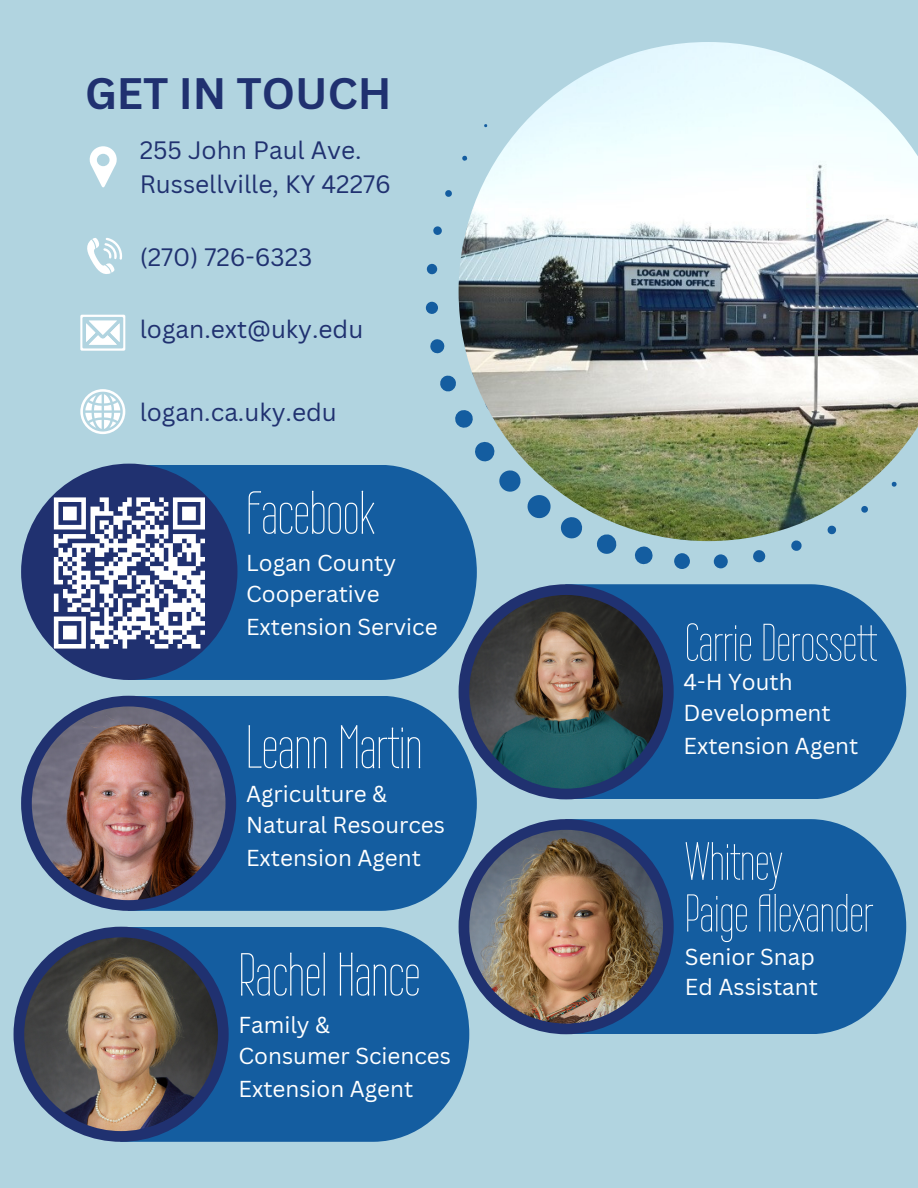
<style>
.page{position:relative;width:918px;height:1188px;background:#b1d4e0}
.page>*{position:absolute;margin:0;border:0;box-sizing:border-box;transform-origin:0 0}
.t1{font:59.85px "Wire One";color:#fff}
.t2{font:52.35px "Wire One";color:#fff}
.t3{font:700 42.9px "Canva Sans";color:#203170}
.t4{font:24.45px "Canva Sans";color:#203170}
.t5{font:22.5px "Canva Sans";color:#fff}
</style>
<div class="page">
<svg style="left:132px;top:927px;width:337px;height:215px;background:#1f65a4"></svg>
<div style="left:14px;top:927px;width:215px;height:215px;background:#203170;border-radius:50%"></div>
<img style="left:24px;top:937px;width:194px;height:194px;border-radius:50%">
<svg style="left:577px;top:819px;width:329px;height:215px;background:#2066a5"></svg>
<div style="left:459px;top:819px;width:215px;height:215px;background:#203170;border-radius:50%"></div>
<img style="left:469px;top:830px;width:194px;height:194px;border-radius:50%">
<svg style="left:139px;top:696px;width:338px;height:215px;background:#1d63a3"></svg>
<div style="left:21px;top:696px;width:215px;height:215px;background:#203170;border-radius:50%"></div>
<img style="left:32px;top:706px;width:194px;height:194px;border-radius:50%">
<svg style="left:577px;top:585px;width:329px;height:214px;background:#1f66a4"></svg>
<div style="left:459px;top:584px;width:215px;height:215px;background:#203170;border-radius:50%"></div>
<img style="left:469px;top:595px;width:194px;height:194px;border-radius:50%">
<div style="left:139px;top:465px;width:338px;height:215px;background:#145da0"></div>
<div style="left:21px;top:464px;width:216px;height:216px;background:#203170;border-radius:50%"></div>
<svg style="left:54px;top:497px;width:151px;height:152px"></svg>
<svg style="left:674px;top:553px;width:16px;height:16px"></svg>
<div style="left:714px;top:554px;width:14px;height:15px;background:#145da0;border-radius:50%"></div>
<svg style="left:753px;top:550px;width:13px;height:13px"></svg>
<svg style="left:791px;top:541px;width:11px;height:10px"></svg>
<svg style="left:430px;top:339px;width:223px;height:226px"></svg>
<div style="left:426px;top:302px;width:12px;height:12px;background:#145da0;border-radius:50%"></div>
<div style="left:427px;top:264px;width:10px;height:10px;background:#145da0;border-radius:50%"></div>
<svg style="left:433px;top:226px;width:9px;height:9px"></svg>
<svg style="left:445px;top:190px;width:7px;height:7px"></svg>
<img style="left:459px;top:42px;width:459px;height:499px">
<svg style="left:90px;top:146px;width:27px;height:42px"></svg>
<svg style="left:80px;top:315px;width:45px;height:36px"></svg>
<svg style="left:80px;top:389px;width:45px;height:45px"></svg>
<svg style="left:87px;top:238px;width:35px;height:36px"></svg>
<p class="t3" style="left:85px;top:63px;width:308px">GET IN TOUCH</p>
<p class="t4" style="left:140px;top:133px;width:224px">255 John Paul Ave.</p>
<p class="t4" style="left:140px;top:167px;width:253px">Russellville, KY 42276</p>
<p class="t4" style="left:140px;top:240px;width:174px">(270) 726-6323</p>
<p class="t4" style="left:140px;top:312px;width:225px">logan.ext@uky.edu</p>
<p class="t4" style="left:140px;top:395px;width:199px">logan.ca.uky.edu</p>
<p class="t1" style="left:246px;top:480px;width:130px">Facebook</p>
<p class="t5" style="left:246px;top:547px;width:152px">Logan County</p>
<p class="t5" style="left:246px;top:578px;width:135px">Cooperative</p>
<p class="t5" style="left:246px;top:611px;width:193px">Extension Service</p>
<p class="t1" style="left:246px;top:714px;width:178px">Leann Martin</p>
<p class="t5" style="left:246px;top:778px;width:143px">Agriculture &amp;</p>
<p class="t5" style="left:246px;top:809px;width:200px">Natural Resources</p>
<p class="t5" style="left:246px;top:842px;width:176px">Extension Agent</p>
<p class="t1" style="left:239px;top:942px;width:183px">Rachel Hance</p>
<p class="t5" style="left:239px;top:1009px;width:93px">Family &amp;</p>
<p class="t5" style="left:239px;top:1040px;width:214px">Consumer Sciences</p>
<p class="t5" style="left:239px;top:1073px;width:176px">Extension Agent</p>
<p class="t2" style="left:685px;top:614px;width:193px">Carrie Derossett</p>
<p class="t5" style="left:684px;top:666px;width:111px">4-H Youth</p>
<p class="t5" style="left:684px;top:697px;width:149px">Development</p>
<p class="t5" style="left:684px;top:730px;width:176px">Extension Agent</p>
<p class="t2" style="left:685px;top:833px;width:99px">Whitney</p>
<p class="t2" style="left:685px;top:885px;width:190px">Paige Alexander</p>
<p class="t5" style="left:685px;top:940px;width:131px">Senior Snap</p>
<p class="t5" style="left:685px;top:971px;width:134px">Ed Assistant</p>
</div>
